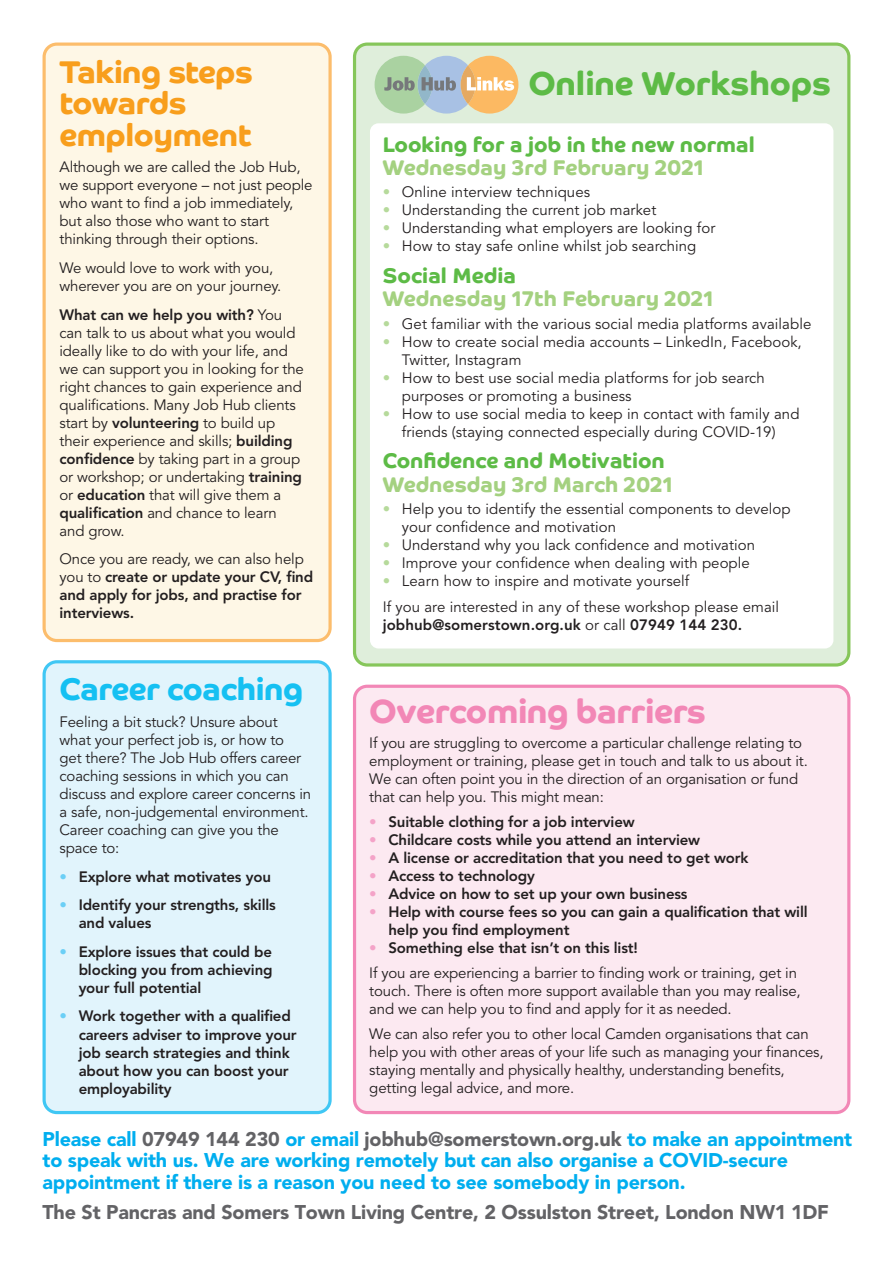
<style>
.page{position:relative;width:893px;height:1263px;background:#fff}
.page>*{position:absolute;margin:0;border:0;box-sizing:border-box;transform-origin:0 0}
.t1{font:700 33.75px "Co Headline Corp";letter-spacing:-.01em;color:#f287b6}
.t2{font:700 33.3px "Co Headline Corp";color:#5dbb46}
.t3{font:700 31.5px/31.5px "Co Headline Corp";letter-spacing:-.01em;color:#f89e1c}
.t4{font:700 31.5px "Co Headline Corp";letter-spacing:-.01em;color:#15c0f2}
.t5{font:700 21.3px/23.2px "Co Headline Corp";letter-spacing:.005em;color:#5dbb46}
.t6{font:700 21.3px/23.2px "Co Headline Corp";letter-spacing:.005em;color:#a4d180}
.t7{font:900 19.65px/21.8px "Avenir";letter-spacing:-.01em;color:#00aeef}
.t8{font:900 19.65px "Avenir";letter-spacing:-.01em;color:#636366}
.t9{font:15px/18px "Avenir";letter-spacing:-.01em;color:#231f20}
.t10{font:800 15px/18px "Avenir";letter-spacing:-.01em;color:#231f20}
.s1{font-weight:800}
.s2{font-weight:400}
.s3{color:#a4d180}
.s4{color:#b6da9b}
.s5{color:#5dbb46}
.s6{color:#6bcff6}
.s7{color:#f4a3c8}
.s8{color:#636366}
</style>
<div class="page">
<div style="left:44px;top:44px;width:286px;height:596px;background:#fef7e6;border-radius:13px"></div>
<div style="left:43px;top:43px;width:289px;height:599px;border:3px solid #fcbd6c;border-radius:13px"></div>
<div style="left:355px;top:44px;width:494px;height:621px;background:#dfeedb;border-radius:13px"></div>
<div style="left:353px;top:43px;width:497px;height:623px;border:3px solid #86c65a;border-radius:13px"></div>
<div style="left:370px;top:123px;width:463px;height:525px;background:#fff;border-radius:9px"></div>
<svg style="left:375px;top:56px;width:143px;height:58px;background:#c6c6a8"></svg>
<div style="left:355px;top:686px;width:494px;height:426px;background:#fce9f1;border-radius:13px"></div>
<div style="left:353px;top:685px;width:497px;height:429px;border:3px solid #f287b6;border-radius:13px"></div>
<div style="left:44px;top:662px;width:286px;height:450px;background:#e1f4fc;border-radius:13px"></div>
<div style="left:43px;top:660px;width:289px;height:454px;border:3px solid #40c7f4;border-radius:13px"></div>
<p class="t3" style="left:60px;top:56px;width:195px">Taking steps towards employment</p>
<p class="t9" style="left:60px;top:159px;width:254px">Although we are called the Job Hub, we support everyone – not just people who want to find a job immediately, but also those who want to start thinking through their options.</p>
<p class="t9" style="left:60px;top:259px;width:223px">We would love to work with you, wherever you are on your journey.</p>
<p class="t9" style="left:60px;top:306px;width:246px"><span class="s1">What can we help you with?</span> You can talk to us about what you would ideally like to do with your life, and we can support you in looking for the right chances to gain experience and qualifications. Many Job Hub clients start by <span class="s1">volunteering</span> to build up their experience and skills; <span class="s1">building confidence</span> by taking part in a group or workshop; or undertaking <span class="s1">training </span>or <span class="s1">education</span> that will give them a <span class="s1">qualification</span> and chance to learn and grow.</p>
<p class="t10" style="left:60px;top:550px;width:255px"><span class="s2">Once you are ready, we can also help you to</span> create or update your CV, find and apply for jobs, and practise for interviews.</p>
<p class="t2" style="left:528px;top:63px;width:304px">Online Workshops</p>
<p class="t5" style="left:383px;top:133px;width:374px">Looking for a job in the new normal<br><span class="s3">Wednesday 3rd February 2021</span></p>
<p class="t9" style="left:383px;top:184px;width:209px"><span class="s4">•</span> Online interview techniques</p>
<p class="t9" style="left:383px;top:202px;width:275px"><span class="s4">•</span> Understanding the current job market</p>
<p class="t9" style="left:383px;top:220px;width:334px"><span class="s4">•</span> Understanding what employers are looking for</p>
<p class="t9" style="left:383px;top:238px;width:315px"><span class="s4">•</span> How to stay safe online whilst job searching</p>
<p class="t6" style="left:383px;top:264px;width:332px"><span class="s5">Social Media<br></span>Wednesday 17th February 2021</p>
<p class="t9" style="left:383px;top:315px;width:430px"><span class="s4">•</span> Get familiar with the various social media platforms available</p>
<p class="t9" style="left:402px;top:333px;width:401px;text-indent:-19px"><span class="s4">•</span> How to create social media accounts – LinkedIn, Facebook,<br>Twitter, Instagram</p>
<p class="t9" style="left:402px;top:369px;width:365px;text-indent:-19px"><span class="s4">•</span> How to best use social media platforms for job search purposes or promoting a business</p>
<p class="t9" style="left:383px;top:405px;width:418px;text-align:center"><span class="s4">•</span> How to use social media to keep in contact with family and friends (staying connected especially during COVID-19)</p>
<p class="t5" style="left:383px;top:449px;width:292px">Confidence and Motivation<br><span class="s3">Wednesday 3rd March 2021</span></p>
<p class="t9" style="left:402px;top:500px;width:390px;text-indent:-19px"><span class="s4">•</span> Help you to identify the essential components to develop your confidence and motivation</p>
<p class="t9" style="left:383px;top:536px;width:374px"><span class="s4">•</span> Understand why you lack confidence and motivation</p>
<p class="t9" style="left:383px;top:554px;width:369px"><span class="s4">•</span> Improve your confidence when dealing with people</p>
<p class="t9" style="left:383px;top:572px;width:308px"><span class="s4">•</span> Learn how to inspire and motivate yourself</p>
<p class="t9" style="left:383px;top:599px;width:398px">If you are interested in any of these workshop please email <span class="s1">jobhub@somerstown.org.uk</span> or call <span class="s1">07949 144 230.</span></p>
<p class="t4" style="left:60px;top:670px;width:245px">Career coaching</p>
<p class="t9" style="left:60px;top:713px;width:253px">Feeling a bit stuck? Unsure about what your perfect job is, or how to<br>get there? The Job Hub offers career coaching sessions in which you can discuss and explore career concerns in a safe, non-judgemental environment.<br>Career coaching can give you the space to:</p>
<p class="t10" style="left:60px;top:867px;width:213px"><span class="s6">•</span> Explore what motivates you</p>
<p class="t10" style="left:79px;top:896px;width:199px;text-indent:-19px"><span class="s6">•</span> Identify your strengths, skills and values</p>
<p class="t10" style="left:79px;top:943px;width:195px;text-align:justify;text-indent:-19px"><span class="s6">•</span> Explore issues that could be blocking you from achieving your full potential</p>
<p class="t10" style="left:60px;top:1007px;width:233px"><span class="s6">•</span> Work together with a qualified</p>
<p class="t10" style="left:79px;top:1025px;width:219px">careers adviser to improve your job search strategies and think about how you can boost your employability</p>
<p class="t1" style="left:369px;top:691px;width:338px">Overcoming barriers</p>
<p class="t9" style="left:369px;top:735px;width:440px">If you are struggling to overcome a particular challenge relating to employment or training, please get in touch and talk to us about it.<br>We can often point you in the direction of an organisation or fund that can help you. This might mean:</p>
<p class="t10" style="left:369px;top:813px;width:267px"><span class="s7">•</span> Suitable clothing for a job interview</p>
<p class="t10" style="left:369px;top:831px;width:332px"><span class="s7">•</span> Childcare costs while you attend an interview</p>
<p class="t10" style="left:369px;top:849px;width:381px"><span class="s7">•</span> A license or accreditation that you need to get work</p>
<p class="t10" style="left:369px;top:867px;width:167px"><span class="s7">•</span> Access to technology</p>
<p class="t10" style="left:369px;top:885px;width:320px"><span class="s7">•</span> Advice on how to set up your own business</p>
<p class="t10" style="left:388px;top:903px;width:421px;text-indent:-19px"><span class="s7">•</span> Help with course fees so you can gain a qualification that will help you find employment</p>
<p class="t10" style="left:369px;top:939px;width:270px"><span class="s7">•</span> Something else that isn’t on this list!</p>
<p class="t9" style="left:369px;top:965px;width:433px">If you are experiencing a barrier to finding work or training, get in touch. There is often more support available than you may realise, and we can help you to find and apply for it as needed.</p>
<p class="t9" style="left:369px;top:1026px;width:456px">We can also refer you to other local Camden organisations that can help you with other areas of your life such as managing your finances, staying mentally and physically healthy, understanding benefits, getting legal advice, and more.</p>
<p class="t7" style="left:43px;top:1128px;width:811px">Please call <span class="s8">07949 144 230</span> or email <span class="s8">jobhub@somerstown.org.uk</span> to make an appointment to speak with us. We are working remotely but can also organise a COVID-secure appointment if there is a reason you need to see somebody in person.</p>
<p class="t8" style="left:43px;top:1201px;width:788px">The St Pancras and Somers Town Living Centre, 2 Ossulston Street, London NW1 1DF</p>
</div>
